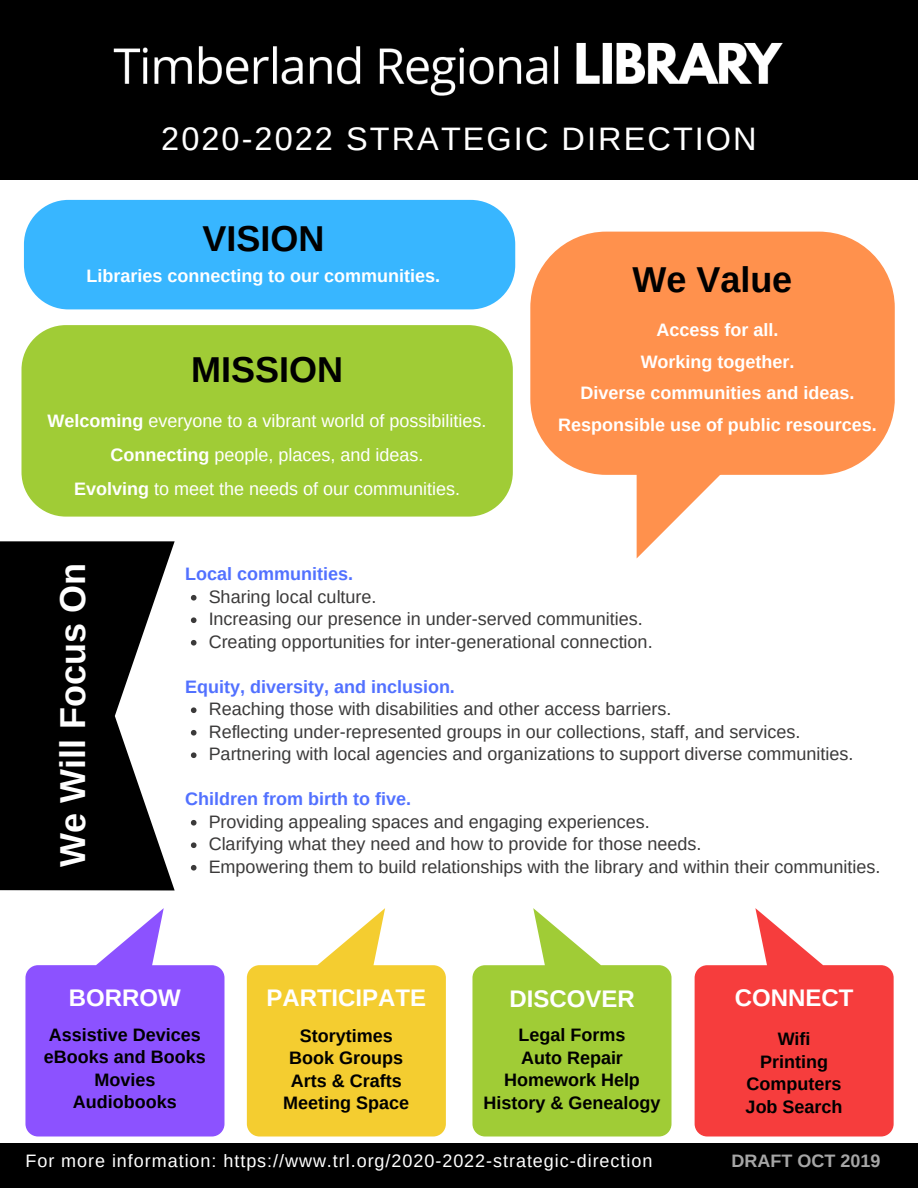
<style>
.page{position:relative;width:918px;height:1188px;background:#fff}
.page>*{position:absolute;margin:0;border:0;box-sizing:border-box;transform-origin:0 0}
.t1{font:700 36px "Arimo";color:#000}
.t2{font:700 36px "Arimo";color:#fff}
.t3{font:32.55px "Arimo";letter-spacing:.065em;color:#fff}
.t4{font:700 24px "Arimo";color:#fff}
.t5{font:18px/22.5px "Arimo";color:#3b3a3a}
.t6{font:700 18px/22.5px "Arimo";color:#000;text-align:center}
.t7{font:700 18px/31.5px "Arimo";color:#fff;text-align:center}
.t8{font:18px/33.8px "Arimo";color:#fff;text-align:center}
.t9{font:700 18px "Arimo";color:#5271ff}
.t10{font:18px "Arimo";letter-spacing:.055em;color:#fff}
.t11{font:700 18px "Arimo";color:#a6a6a6}
.s1{font-weight:700}
</style>
<div class="page">
<div style="left:0;top:0;width:918px;height:180px;background:#000"></div>
<div style="left:0;top:1143px;width:918px;height:45px;background:#000"></div>
<img style="left:113px;top:42px;width:670px;height:54px">
<svg style="left:25px;top:909px;width:200px;height:228px;fill:#8c52ff"></svg>
<svg style="left:247px;top:909px;width:199px;height:228px;fill:#f4cd30"></svg>
<svg style="left:473px;top:909px;width:199px;height:228px;fill:#a0cc36"></svg>
<svg style="left:695px;top:909px;width:199px;height:228px;fill:#f63d3d"></svg>
<svg style="left:191px;top:595px;width:6px;height:6px"></svg>
<svg style="left:191px;top:617px;width:6px;height:6px"></svg>
<svg style="left:191px;top:640px;width:6px;height:6px"></svg>
<svg style="left:191px;top:707px;width:6px;height:6px"></svg>
<svg style="left:191px;top:730px;width:6px;height:6px"></svg>
<svg style="left:191px;top:752px;width:6px;height:6px"></svg>
<svg style="left:191px;top:820px;width:6px;height:6px"></svg>
<svg style="left:191px;top:842px;width:6px;height:6px"></svg>
<svg style="left:191px;top:865px;width:6px;height:6px"></svg>
<div style="left:24px;top:200px;width:491px;height:109px;background:#38b6ff;border-radius:44px"></div>
<div style="left:21px;top:325px;width:492px;height:192px;background:#a0cc36;border-radius:44px"></div>
<svg style="left:0;top:541px;width:175px;height:349px;fill:#000"></svg>
<div style="left:530px;top:232px;width:365px;height:243px;background:#ff914d;border-radius:76px"></div>
<svg style="left:637px;top:474px;width:95px;height:84px"></svg>
<h2 class="t3" style="left:161px;top:121px;width:597px">2020-2022 STRATEGIC DIRECTION</h2>
<h1 class="t1" style="left:202px;top:219px;width:123px">VISION</h1>
<p class="t7" style="left:86px;top:260px;width:355px">Libraries connecting to our communities.</p>
<h1 class="t1" style="left:191px;top:349px;width:153px">MISSION</h1>
<p class="t8" style="left:48px;top:404px;width:440px"><span class="s1">Welcoming</span> everyone to a vibrant world of possibilities.<br><span class="s1">Connecting</span> people, places, and ideas.<br><span class="s1">Evolving</span> to meet the needs of our communities.</p>
<h1 class="t1" style="left:632px;top:259px;width:161px">We Value</h1>
<p class="t7" style="left:558px;top:314px;width:320px">Access for all.<br>Working together.<br>Diverse communities and ideas.<br>Responsible use of public resources.</p>
<h1 class="t2" style="left:53px;top:867px;width:305px;rotate:-90deg">We Will Focus On</h1>
<p class="t9" style="left:185px;top:564px;width:169px">Local communities.</p>
<p class="t5" style="left:209px;top:585px;width:445px">Sharing local culture.<br>Increasing our presence in under-served communities.<br>Creating opportunities for inter-generational connection.</p>
<p class="t9" style="left:185px;top:677px;width:271px">Equity, diversity, and inclusion.</p>
<p class="t5" style="left:209px;top:698px;width:646px">Reaching those with disabilities and other access barriers.<br>Reflecting under-represented groups in our collections, staff, and services.<br>Partnering with local agencies and organizations to support diverse communities.</p>
<p class="t9" style="left:185px;top:789px;width:227px">Children from birth to five.</p>
<p class="t5" style="left:209px;top:810px;width:673px">Providing appealing spaces and engaging experiences.<br>Clarifying what they need and how to provide for those needs.<br>Empowering them to build relationships with the library and within their communities.</p>
<h3 class="t4" style="left:69px;top:984px;width:113px">BORROW</h3>
<p class="t6" style="left:44px;top:1023px;width:163px">Assistive Devices eBooks and Books<br>Movies<br>Audiobooks</p>
<h3 class="t4" style="left:266px;top:984px;width:161px">PARTICIPATE</h3>
<p class="t6" style="left:283px;top:1024px;width:127px">Storytimes<br>Book Groups<br>Arts &amp; Crafts<br>Meeting Space</p>
<h3 class="t4" style="left:509px;top:985px;width:127px">DISCOVER</h3>
<p class="t6" style="left:484px;top:1024px;width:178px">Legal Forms<br>Auto Repair<br>Homework Help<br>History &amp; Genealogy</p>
<p class="t10" style="left:25px;top:1151px;width:629px">For more information: https://www.trl.org/2020-2022-strategic-direction</p>
<h3 class="t4" style="left:735px;top:984px;width:120px">CONNECT</h3>
<p class="t6" style="left:746px;top:1028px;width:98px">Wifi<br>Printing<br>Computers<br>Job Search</p>
<p class="t11" style="left:732px;top:1151px;width:150px">DRAFT OCT 2019</p>
</div>
